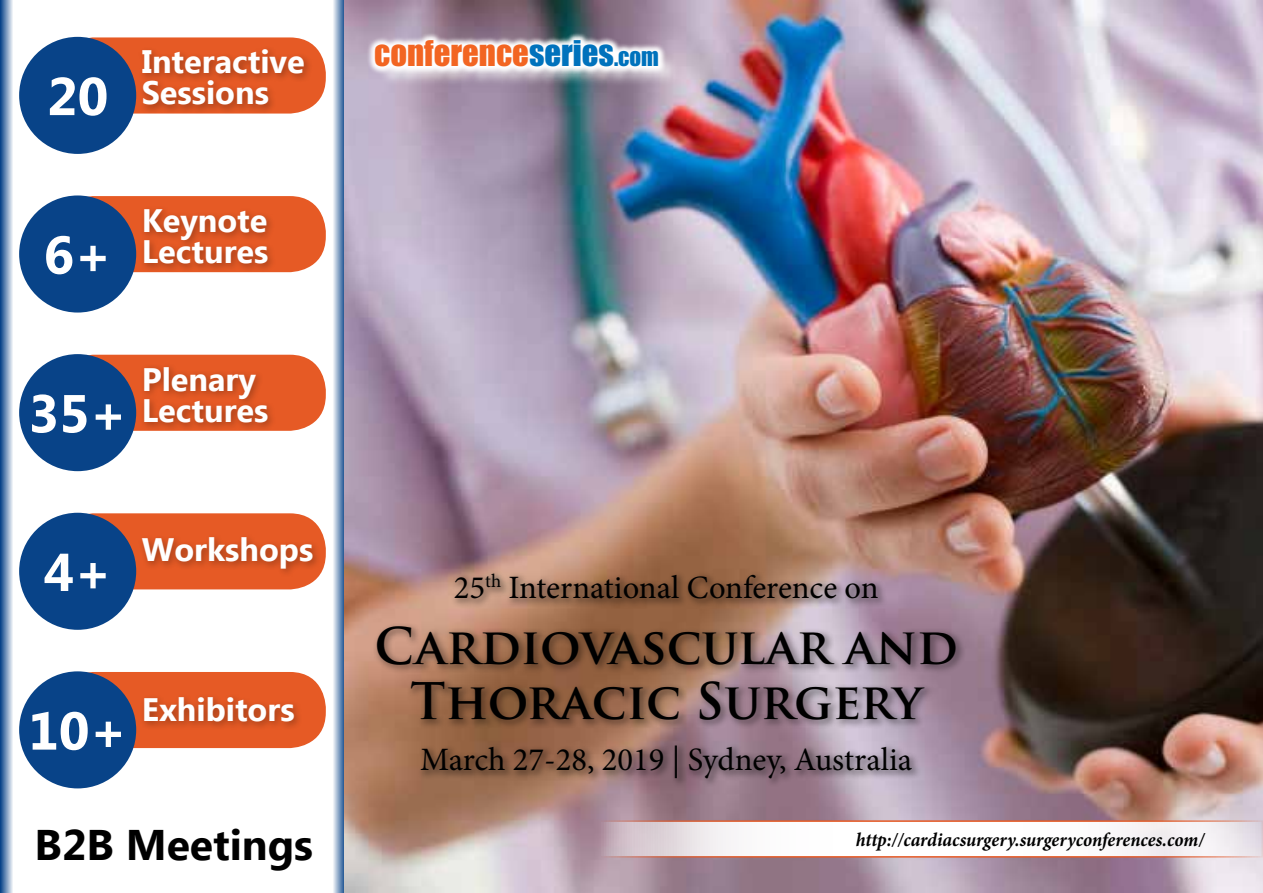
<style>
.page{position:relative;width:1263px;height:893px;background:#fff}
.page>*{position:absolute;margin:0;border:0;box-sizing:border-box;transform-origin:0 0}
.t1{font:700 53.25px "Ebrima";color:#fff}
.t2{font:700 49.2px/54.9px "Trajan Pro";color:#000;text-align:center}
.t3{font:700 42.75px "Ebrima";color:#000}
.t4{font:32.7px "Impact";color:#f26522}
.t5{font:32.55px "Minion Pro";color:#000}
.t6{font:700 32.4px/30.9px "Ebrima";color:#fff}
.t7{font:italic 700 19.5px "Minion Pro";letter-spacing:-.005em;color:#000;scale:.95 1}
.s1{color:#0072bc}
.s2{font-size:22.95px;color:#0072bc}
</style>
<div class="page">
<svg style="left:0;top:0;width:13px;height:893px"></svg>
<svg style="left:333px;top:0;width:12px;height:893px"></svg>
<div style="left:58px;top:37px;width:268px;height:77px;background:#e65a25;border-radius:36px"></div>
<div style="left:19px;top:37px;width:117px;height:117px;background:#084388;border-radius:50%"></div>
<div style="left:138px;top:45px;width:176px;height:70px;background:#000;opacity:.3"></div>
<div style="left:58px;top:196px;width:268px;height:76px;background:#e65a25;border-radius:36px"></div>
<div style="left:19px;top:195px;width:117px;height:118px;background:#084388;border-radius:50%"></div>
<div style="left:140px;top:205px;width:137px;height:68px;background:#000;opacity:.3"></div>
<div style="left:58px;top:355px;width:268px;height:76px;background:#e65a25;border-radius:36px"></div>
<div style="left:19px;top:354px;width:117px;height:117px;background:#084388;border-radius:50%"></div>
<div style="left:140px;top:362px;width:137px;height:70px;background:#000;opacity:.3"></div>
<div style="left:58px;top:513px;width:268px;height:76px;background:#e65a25;border-radius:36px"></div>
<div style="left:19px;top:513px;width:117px;height:117px;background:#084388;border-radius:50%"></div>
<div style="left:138px;top:533px;width:184px;height:45px;background:#000;opacity:.3"></div>
<div style="left:58px;top:672px;width:268px;height:76px;background:#e65a25;border-radius:36px"></div>
<div style="left:19px;top:671px;width:117px;height:117px;background:#084388;border-radius:50%"></div>
<div style="left:140px;top:693px;width:164px;height:38px;background:#000;opacity:.3"></div>
<img style="left:345px;top:0;width:918px;height:893px">
<div style="left:378px;top:44px;width:301px;height:43px;background:#fff;opacity:.75"></div>
<svg style="left:366px;top:32px;width:301px;height:44px"></svg>
<svg style="left:597px;top:820px;width:666px;height:38px"></svg>
<div style="left:450px;top:569px;width:438px;height:40px;background:#000;opacity:.3"></div>
<div style="left:372px;top:622px;width:594px;height:108px;background:#000;opacity:.3"></div>
<div style="left:417px;top:741px;width:505px;height:48px;background:#000;opacity:.3"></div>
<h1 class="t1" style="left:47px;top:57px;width:63px">20</h1>
<p class="t6" style="left:142px;top:48px;width:165px">Interactive<br>Sessions</p>
<h1 class="t1" style="left:44px;top:215px;width:70px">6+</h1>
<p class="t6" style="left:142px;top:207px;width:128px">Keynote<br>Lectures</p>
<h1 class="t1" style="left:28px;top:374px;width:100px">35+</h1>
<p class="t6" style="left:142px;top:365px;width:128px">Plenary<br>Lectures</p>
<h1 class="t1" style="left:44px;top:532px;width:70px">4+</h1>
<p class="t6" style="left:142px;top:536px;width:173px">Workshops</p>
<h1 class="t1" style="left:28px;top:691px;width:100px">10+</h1>
<p class="t6" style="left:142px;top:696px;width:154px">Exhibitors</p>
<h3 class="t3" style="left:35px;top:813px;width:280px">B2B Meetings</h3>
<p class="t4" style="left:374px;top:28px;width:286px">CONFERENCE<span class="s1">SERIES</span><span class="s2">.COM</span></p>
<p class="t5" style="left:454px;top:566px;width:426px">25<sup>th</sup> International Conference on</p>
<h2 class="t2" style="left:374px;top:619px;width:585px">Cardiovascular and<br>Thoracic Surgery</h2>
<p class="t5" style="left:420px;top:738px;width:493px">March 27-28, 2019 | Sydney, Australia</p>
<p class="t7" style="left:856px;top:826px;width:368px">http://cardiacsurgery.surgeryconferences.com/</p>
</div>
